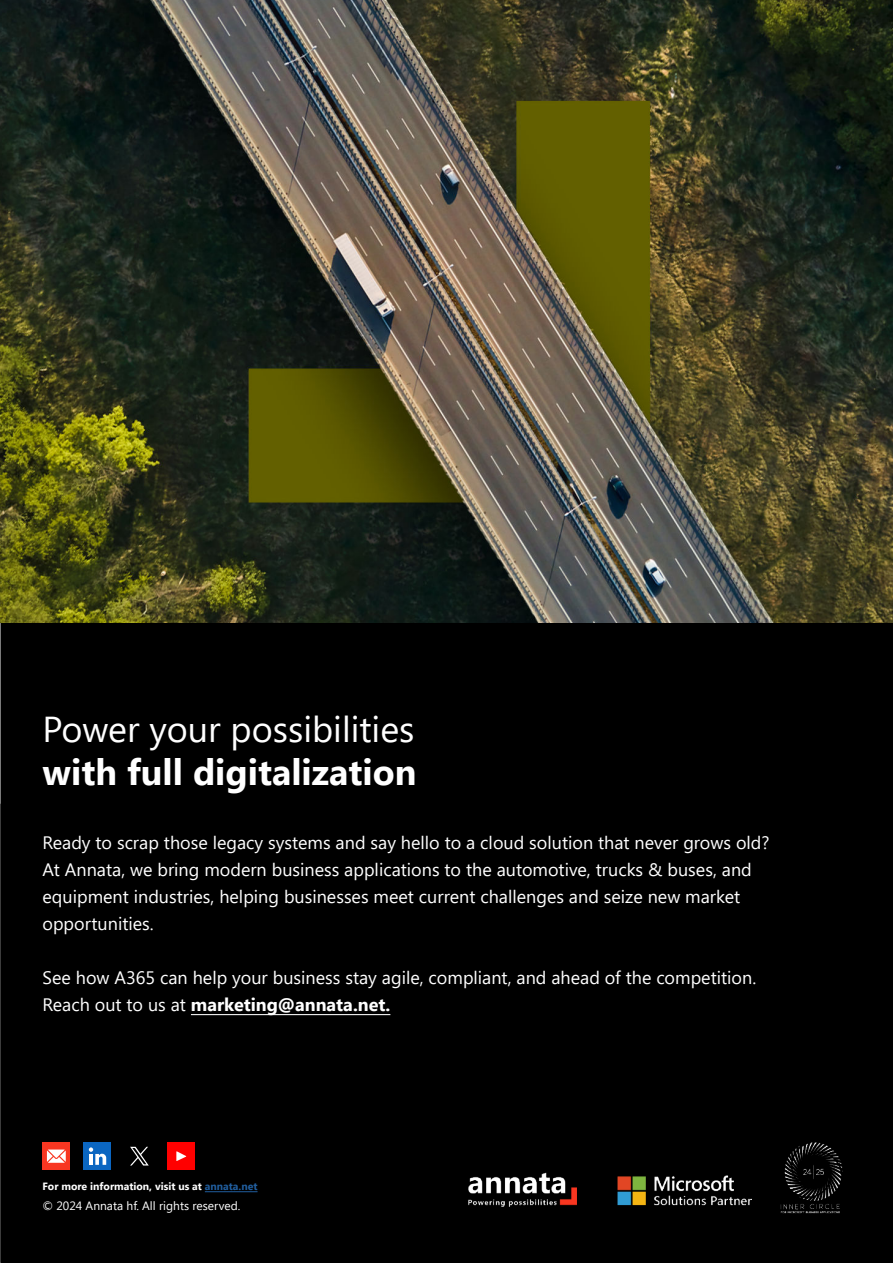
<style>
.page{position:relative;width:893px;height:1263px;background:#fff}
.page>*{position:absolute;margin:0;border:0;box-sizing:border-box;transform-origin:0 0}
.t1{font:36px "Segoe UI";color:#fff}
.t2{font:700 36px "Segoe UI";color:#fff}
.t3{font:18px/27px "Segoe UI";color:#fff}
.t4{font:12px "Segoe UI";color:#fff}
.t5{font:700 10.5px "Segoe UI";color:#fff}
.s1{font-weight:700}
.s2{color:#215e9e}
</style>
<div class="page">
<div style="left:0;top:192px;width:893px;height:1071px;background:#000"></div>
<hr style="left:205px;top:1191px;width:53px;height:1px;background:#215e9e">
<div style="left:84px;top:1142px;width:27px;height:28px;background:#0b66c1"></div>
<svg style="left:89px;top:1147px;width:17px;height:18px"></svg>
<svg style="left:130px;top:1147px;width:19px;height:18px"></svg>
<div style="left:167px;top:1142px;width:28px;height:28px;background:#f00"></div>
<svg style="left:176px;top:1151px;width:10px;height:10px"></svg>
<div style="left:43px;top:1142px;width:27px;height:28px;background:#f83621"></div>
<svg style="left:47px;top:1149px;width:19px;height:14px"></svg>
<img style="left:0;top:804px;width:1px;height:459px">
<hr style="left:191px;top:1014px;width:199px;height:1px;background:#fff">
<img style="left:468px;top:1172px;width:109px;height:35px">
<img style="left:780px;top:1142px;width:63px;height:72px">
<img style="left:617px;top:1175px;width:135px;height:31px">
<img style="left:0;top:0;width:893px;height:622px">
<h1 class="t1" style="left:43px;top:714px;width:373px">Power your possibilities</h1>
<h1 class="t2" style="left:43px;top:757px;width:375px">with full digitalization</h1>
<p class="t3" style="left:43px;top:831px;width:729px">Ready to scrap those legacy systems and say hello to a cloud solution that never grows old?<br>At Annata, we bring modern business applications to the automotive, trucks &amp; buses, and equipment industries, helping businesses meet current challenges and seize new market opportunities.</p>
<p class="t3" style="left:43px;top:966px;width:715px">See how A365 can help your business stay agile, compliant, and ahead of the competition.<br>Reach out to us at <span class="s1">marketing@annata.net.</span></p>
<p class="t5" style="left:43px;top:1181px;width:217px">For more information, visit us at <span class="s2">annata.net</span></p>
<p class="t4" style="left:43px;top:1201px;width:199px">© 2024 Annata hf. All rights reserved.</p>
</div>
